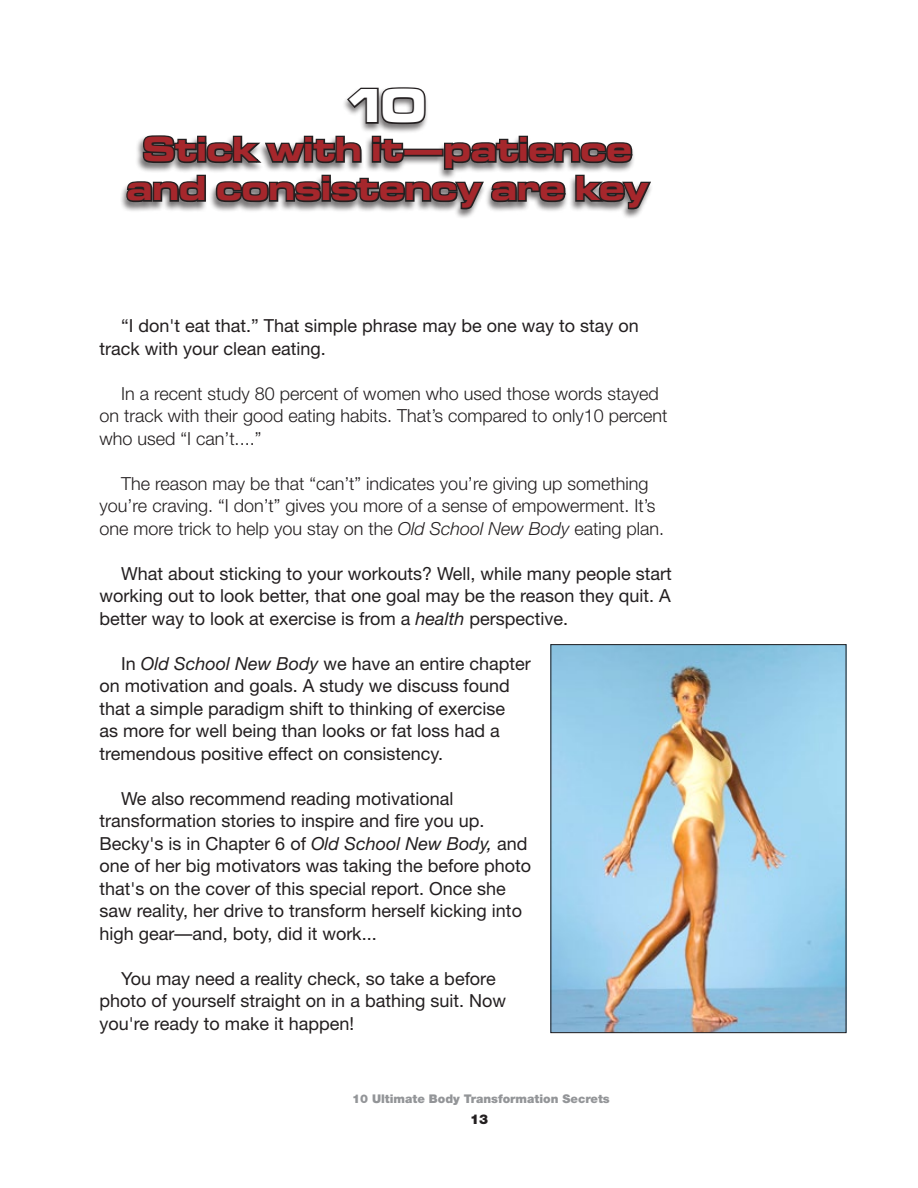
<style>
.page{position:relative;width:918px;height:1188px;background:#fff}
.page>*{position:absolute;margin:0;border:0;box-sizing:border-box;transform-origin:0 0}
.t1{font:49.5px "Microgramma D Bold Exte";color:#fff}
.t2{font:36px/39px "Microgramma D Bold Exte";letter-spacing:.02em;color:#a5272c;text-align:center}
.t3{font:18px/22.5px "Helvetica Neue";color:#231f20}
.t4{font:300 18px/22.5px "Helvetica Neue";color:#231f20}
.t5{font:900 13.5px "Helvetica Neue";color:#231f20}
.t6{font:900 12px "Helvetica Neue";color:#939598}
.s1{font-style:italic}
</style>
<div class="page">
<svg style="left:345px;top:87px;width:82px;height:39px"></svg>
<svg style="left:125px;top:135px;width:526px;height:76px"></svg>
<img style="left:552px;top:646px;width:292px;height:385px">
<div style="left:550px;top:644px;width:296px;height:389px;border:1px solid #231f20"></div>
<h1 class="t1" style="left:350px;top:72px;width:78px">10</h1>
<h2 class="t2" style="left:127px;top:129px;width:523px">Stick with it—patience and consistency are key</h2>
<p class="t3" style="left:100px;top:314px;width:541px;text-indent:22px">“I don't eat that.” That simple phrase may be one way to stay on track with your clean eating.</p>
<p class="t4" style="left:100px;top:382px;width:569px;text-indent:22px">In a recent study 80 percent of women who used those words stayed on track with their good eating habits. That’s compared to only10 percent who used “I can’t....”</p>
<p class="t4" style="left:100px;top:472px;width:566px;text-align:center">The reason may be that “can’t” indicates you’re giving up something you’re craving. “I don’t” gives you more of a sense of empowerment. It’s one more trick to help you stay on the <span class="s1">Old School New Body</span> eating plan.</p>
<p class="t3" style="left:100px;top:562px;width:574px;text-align:justify;text-indent:22px">What about sticking to your workouts? Well, while many people start working out to look better, that one goal may be the reason they quit. A better way to look at exercise is from a <span class="s1">health</span> perspective.</p>
<p class="t3" style="left:100px;top:652px;width:433px;text-indent:22px">In <span class="s1">Old School New Body</span> we have an entire chapter on motivation and goals. A study we discuss found that a simple paradigm shift to thinking of exercise<br>as more for well being than looks or fat loss had a tremendous positive effect on consistency.</p>
<p class="t3" style="left:100px;top:787px;width:433px;text-indent:22px">We also recommend reading motivational transformation stories to inspire and fire you up.<br>Becky's is in Chapter 6 of <span class="s1">Old School New Body,</span> and one of her big motivators was taking the before photo that's on the cover of this special report. Once she saw reality, her drive to transform herself kicking into high gear—and, boty, did it work...</p>
<p class="t3" style="left:100px;top:967px;width:408px;text-indent:22px">You may need a reality check, so take a before photo of yourself straight on in a bathing suit. Now you're ready to make it happen!</p>
<p class="t6" style="left:352px;top:1091px;width:259px">10 Ultimate Body Transformation Secrets</p>
<p class="t5" style="left:470px;top:1111px;width:20px">13</p>
</div>
